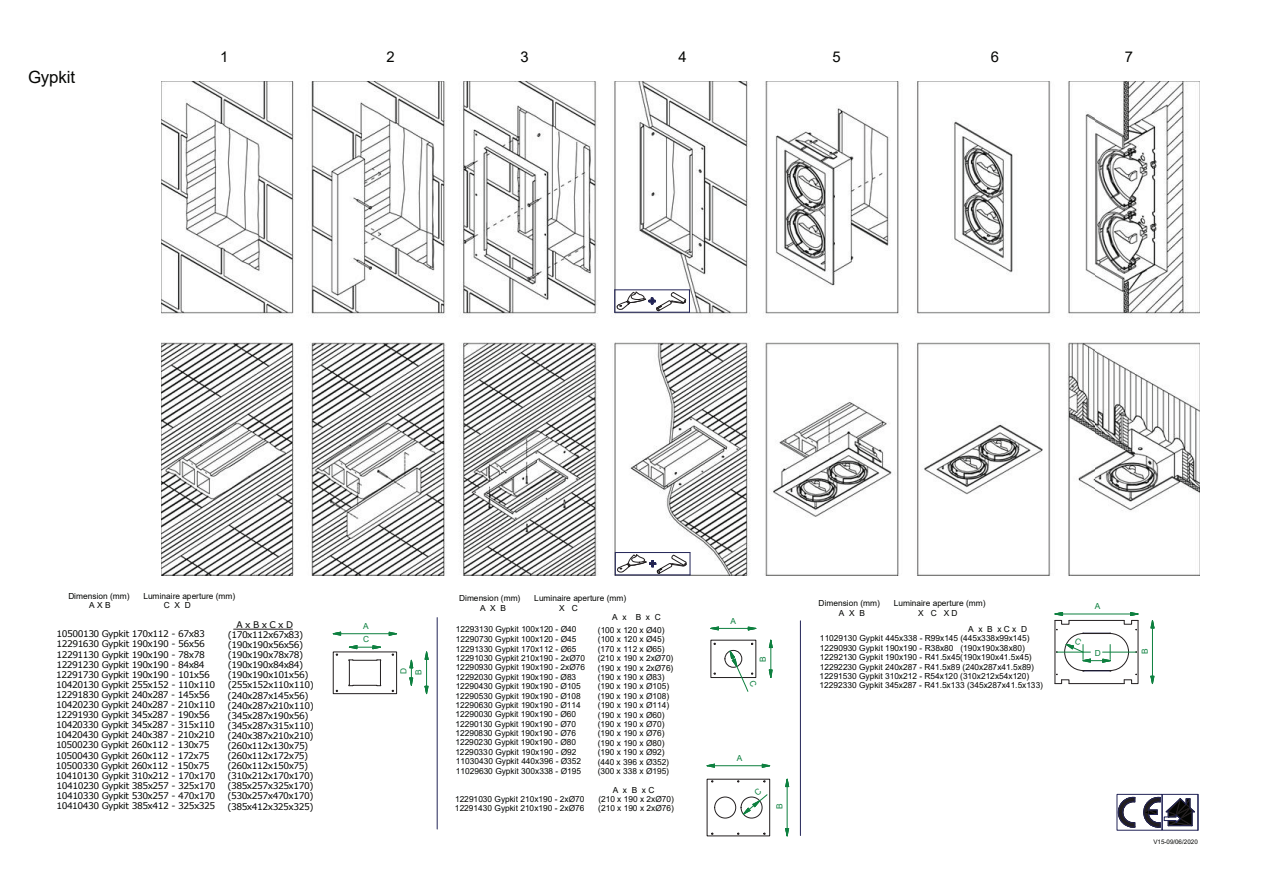
<style>
.page{position:relative;width:1263px;height:893px;background:#fff}
.page>*{position:absolute;margin:0;border:0;box-sizing:border-box;transform-origin:0 0}
.t1{font:16.95px "Arial";letter-spacing:-.005em;color:#040503}
.t2{font:14.85px "Arial";color:#040503}
.t3{font:9.15px/10.1px "Verdana";letter-spacing:-.055em;color:#040503}
.t4{font:8.4px/9.4px "Arial";color:#040503}
.t5{font:8.4px "Arial";color:#0d803f}
.t6{font:8.4px "Arial";letter-spacing:.55em;color:#040503}
.t7{font:6.3px "Arial";letter-spacing:-.01em;color:#040503}
</style>
<div class="page">
<div style="left:741px;top:797px;width:21px;height:21px;border:1px solid #231f20;border-radius:50%"></div>
<div style="left:714px;top:797px;width:22px;height:21px;border:1px solid #231f20;border-radius:50%"></div>
<svg style="left:349px;top:660px;width:32px;height:26px"></svg>
<div style="left:333px;top:652px;width:64px;height:42px;border:1px solid #231f20"></div>
<div style="left:725px;top:650px;width:17px;height:18px;border:1px solid #231f20;border-radius:50%"></div>
<img style="left:161px;top:81px;width:1039px;height:494px">
<hr style="left:437px;top:618px;width:1px;height:211px;background:#232558">
<hr style="left:800px;top:621px;width:1px;height:214px;background:#232558">
<div style="left:1117px;top:794px;width:45px;height:36px;border:1px solid #232558"></div>
<svg style="left:1117px;top:796px;width:18px;height:33px"></svg>
<hr style="left:615px;top:312px;width:74px;height:1px;background:#232558">
<svg style="left:614px;top:290px;width:76px;height:22px"></svg>
<svg style="left:1142px;top:796px;width:53px;height:33px"></svg>
<div style="left:1162px;top:794px;width:36px;height:36px;border:1px solid #232558"></div>
<hr style="left:615px;top:575px;width:75px;height:1px;background:#232558">
<svg style="left:615px;top:552px;width:76px;height:23px"></svg>
<svg style="left:332px;top:631px;width:9px;height:5px"></svg>
<svg style="left:388px;top:631px;width:9px;height:5px"></svg>
<hr style="left:341px;top:633px;width:48px;height:1px;background:#0d803f">
<svg style="left:424px;top:651px;width:5px;height:44px"></svg>
<svg style="left:348px;top:645px;width:33px;height:4px"></svg>
<svg style="left:409px;top:659px;width:4px;height:27px"></svg>
<svg style="left:785px;top:828px;width:4px;height:9px"></svg>
<svg style="left:785px;top:778px;width:4px;height:14px"></svg>
<hr style="left:787px;top:787px;width:1px;height:41px;background:#0d803f">
<svg style="left:706px;top:763px;width:9px;height:5px"></svg>
<svg style="left:762px;top:763px;width:9px;height:5px"></svg>
<hr style="left:714px;top:765px;width:48px;height:1px;background:#0d803f">
<svg style="left:1150px;top:620px;width:5px;height:9px"></svg>
<svg style="left:1150px;top:675px;width:5px;height:10px"></svg>
<hr style="left:1152px;top:628px;width:1px;height:48px;background:#0d803f">
<hr style="left:234px;top:629px;width:58px;height:1px;background:#231f20">
<svg style="left:710px;top:626px;width:9px;height:5px"></svg>
<svg style="left:747px;top:626px;width:10px;height:5px"></svg>
<hr style="left:718px;top:628px;width:30px;height:1px;background:#0d803f">
<svg style="left:769px;top:639px;width:4px;height:39px"></svg>
<svg style="left:741px;top:794px;width:27px;height:22px"></svg>
<svg style="left:1054px;top:612px;width:85px;height:72px"></svg>
<svg style="left:729px;top:643px;width:28px;height:49px"></svg>
<h1 class="t1" style="left:28px;top:65px;width:49px">Gypkit</h1>
<h2 class="t2" style="left:220px;top:47px;width:10px">1</h2>
<h2 class="t2" style="left:386px;top:47px;width:10px">2</h2>
<h2 class="t2" style="left:520px;top:47px;width:10px">3</h2>
<h2 class="t2" style="left:679px;top:47px;width:10px">4</h2>
<h2 class="t2" style="left:833px;top:47px;width:10px">5</h2>
<h2 class="t2" style="left:991px;top:47px;width:10px">6</h2>
<h2 class="t2" style="left:1125px;top:47px;width:10px">7</h2>
<p class="t4" style="left:68px;top:591px;width:63px">Dimension (mm)</p>
<p class="t4" style="left:143px;top:591px;width:93px">Luminaire aperture (mm)</p>
<p class="t4" style="left:89px;top:600px;width:23px">AXB</p>
<p class="t4" style="left:164px;top:600px;width:28px">CXD</p>
<p class="t4" style="left:459px;top:593px;width:63px">Dimension (mm)</p>
<p class="t4" style="left:534px;top:593px;width:93px">Luminaire aperture (mm)</p>
<p class="t4" style="left:480px;top:603px;width:28px">AXB</p>
<p class="t4" style="left:559px;top:603px;width:20px">X C</p>
<p class="t4" style="left:612px;top:612px;width:50px">Ax BxC</p>
<p class="t4" style="left:819px;top:599px;width:63px">Dimension (mm)</p>
<p class="t4" style="left:894px;top:599px;width:93px">Luminaire aperture (mm)</p>
<p class="t4" style="left:839px;top:608px;width:28px">AXB</p>
<p class="t4" style="left:918px;top:608px;width:41px">XCXD</p>
<p class="t5" style="left:731px;top:615px;width:7px">A</p>
<p class="t3" style="left:227px;top:619px;width:88px;text-indent:9px">AxBxCxD (170x112x67x83) (190x190x56x56) (190x190x78x78) (190x190x84x84) (190x190x101x56) (255x152x110x110) (240x287x145x56) (240x287x210x110) (345x287x190x56) (345x287x315x110) (240x387x210x210) (260x112x130x75) (260x112x172x75) (260x112x150x75) (310x212x170x170) (385x257x325x170) (530x257x470x170) (385x412x325x325)</p>
<p class="t4" style="left:598px;top:625px;width:77px">(100 x 120 x Ø40) (100 x 120 x Ø45) (170 x 112 x Ø65) (210 x 190 x 2xØ70) (190 x 190 x 2xØ76) (190 x 190 x Ø83) (190 x 190 x Ø105) (190 x 190 x Ø108) (190 x 190 x Ø114) (190 x 190 x Ø60) (190 x 190 x Ø70) (190 x 190 x Ø76) (190 x 190 x Ø80) (190 x 190 x Ø92) (440 x 396 x Ø352) (300 x 338 x Ø195)</p>
<p class="t5" style="left:363px;top:620px;width:7px">A</p>
<p class="t4" style="left:455px;top:624px;width:131px">12293130 Gypkit 100x120 - Ø40<br>12290730 Gypkit 100x120 - Ø45<br>12291330 Gypkit 170x112 - Ø65<br>12291030 Gypkit 210x190 - 2xØ70<br>12290930 Gypkit 190x190 - 2xØ76<br>12292030 Gypkit 190x190 - Ø83<br>12290430 Gypkit 190x190 - Ø105<br>12290530 Gypkit 190x190 - Ø108<br>12290630 Gypkit 190x190 - Ø114<br>12290030 Gypkit 190x190 - Ø60<br>12290130 Gypkit 190x190 - Ø70<br>12290830 Gypkit 190x190 - Ø76<br>12290230 Gypkit 190x190 - Ø80<br>12290330 Gypkit 190x190 - Ø92<br>11030430 Gypkit 440x396 - Ø352<br>11029630 Gypkit 300x338 - Ø195</p>
<p class="t6" style="left:968px;top:623px;width:60px">AxBxCxD</p>
<p class="t3" style="left:56px;top:629px;width:161px">10500130 Gypkit 170x112 - 67x83<br>12291630 Gypkit 190x190 - 56x56<br>12291130 Gypkit 190x190 - 78x78<br>12291230 Gypkit 190x190 - 84x84<br>12291730 Gypkit 190x190 - 101x56<br>10420130 Gypkit 255x152 - 110x110<br>12291830 Gypkit 240x287 - 145x56<br>10420230 Gypkit 240x287 - 210x110<br>12291930 Gypkit 345x287 - 190x56<br>10420330 Gypkit 345x287 - 315x110<br>10420430 Gypkit 240x387 - 210x210<br>10500230 Gypkit 260x112 - 130x75<br>10500430 Gypkit 260x112 - 172x75<br>10500330 Gypkit 260x112 - 150x75<br>10410130 Gypkit 310x212 - 170x170<br>10410230 Gypkit 385x257 - 325x170<br>10410330 Gypkit 530x257 - 470x170<br>10410430 Gypkit 385x412 - 325x325</p>
<p class="t4" style="left:819px;top:634px;width:225px">11029130 Gypkit 445x338 - R99x145 (445x338x99x145)<br>12290930 Gypkit 190x190 - R38x80 (190x190x38x80)<br>12292130 Gypkit 190x190 - R41.5x45(190x190x41.5x45)<br>12292230 Gypkit 240x287 - R41.5x89 (240x287x41.5x89)<br>12291530 Gypkit 310x212 - R54x120 (310x212x54x120)<br>12292330 Gypkit 345x287 - R41.5x133 (345x287x41.5x133)</p>
<p class="t5" style="left:363px;top:634px;width:8px">C</p>
<p class="t5" style="left:757px;top:662px;width:7px;rotate:-90deg">B</p>
<p class="t5" style="left:398px;top:673px;width:8px;rotate:-90deg">D</p>
<p class="t5" style="left:413px;top:674px;width:7px;rotate:-90deg">B</p>
<p class="t5" style="left:737px;top:752px;width:7px">A</p>
<p class="t4" style="left:613px;top:785px;width:43px">AxBxC</p>
<p class="t4" style="left:455px;top:794px;width:131px">12291030 Gypkit 210x190 - 2xØ70</p>
<p class="t4" style="left:598px;top:794px;width:77px">(210 x 190 x 2xØ70)</p>
<p class="t4" style="left:455px;top:804px;width:131px">12291430 Gypkit 210x190 - 2xØ76</p>
<p class="t4" style="left:598px;top:804px;width:77px">(210 x 190 x 2xØ76)</p>
<p class="t5" style="left:774px;top:809px;width:7px;rotate:-90deg">B</p>
<p class="t5" style="left:1095px;top:600px;width:7px">A</p>
<p class="t5" style="left:1095px;top:647px;width:8px">D</p>
<p class="t5" style="left:1139px;top:654px;width:7px;rotate:-90deg">B</p>
<p class="t7" style="left:1153px;top:837px;width:46px">V15-09/06/2020</p>
</div>
